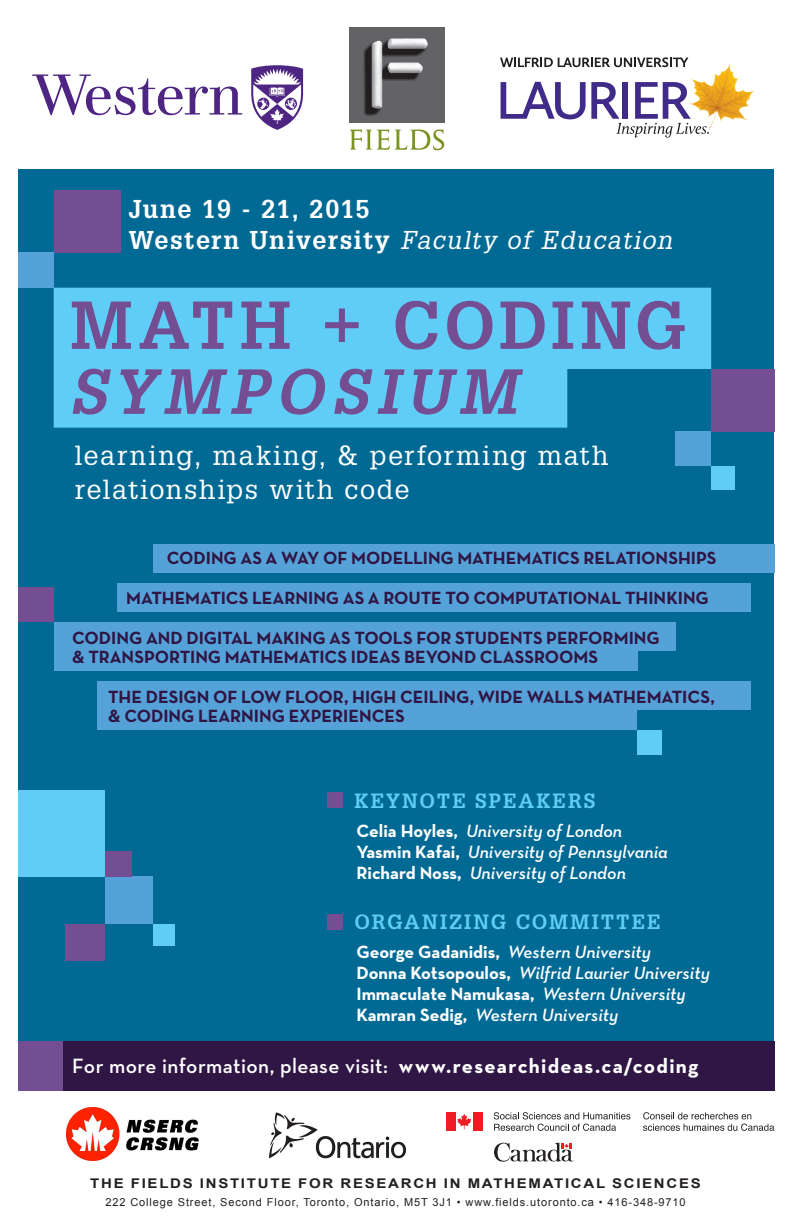
<style>
.page{position:relative;width:792px;height:1224px;background:#fff}
.page>*{position:absolute;margin:0;border:0;box-sizing:border-box;transform-origin:0 0}
.t1{font:700 66px "Glypha LT Std";letter-spacing:.055em;color:#744e93}
.t2{font:italic 700 62.1px "Glypha LT Std";letter-spacing:.125em;color:#744e93}
.t3{font:27px "Glypha LT Std";letter-spacing:.065em;color:#fff}
.t4{font:italic 25.2px "Glypha LT Std";letter-spacing:.055em;color:#fff}
.t5{font:700 25.2px "Glypha LT Std";letter-spacing:.05em;color:#fff}
.t6{font:600 21px "Neutra Text";letter-spacing:.015em;color:#fff}
.t7{font:700 20.2px "Glypha LT Std";letter-spacing:.1em;color:#5fcdf5}
.t8{font:italic 600 18.1px "Neutra Text";color:#fff}
.t9{font:700 18.1px "Neutra Text";color:#fff}
.t10{font:700 18px "Neutra Text";letter-spacing:-.005em;color:#2f1644}
.t11{font:700 13.4px "Arial";letter-spacing:.115em;color:#231f20;scale:1.12 1}
.t12{font:11px "Arial";letter-spacing:.08em;color:#231f20}
.s1{font-weight:700;font-style:normal}
.s2{font-weight:600;font-style:italic}
.s3{font-weight:700;font-size:20.9px}
</style>
<div class="page">
<div style="left:18px;top:169px;width:756px;height:915px;background:#006a95"></div>
<div style="left:637px;top:730px;width:25px;height:25px;background:#5fcdf5"></div>
<div style="left:97px;top:702px;width:540px;height:28px;background:#55a2d9"></div>
<div style="left:97px;top:681px;width:653px;height:29px;background:#55a2d9"></div>
<div style="left:54px;top:642px;width:583px;height:29px;background:#55a2d9"></div>
<div style="left:54px;top:622px;width:622px;height:29px;background:#55a2d9"></div>
<div style="left:117px;top:583px;width:633px;height:29px;background:#55a2d9"></div>
<div style="left:153px;top:544px;width:621px;height:29px;background:#55a2d9"></div>
<svg style="left:54px;top:288px;width:657px;height:140px;background:#56c3eb"></svg>
<div style="left:62px;top:1041px;width:712px;height:49px;background:#2f1644"></div>
<img style="left:269px;top:1112px;width:138px;height:47px">
<img style="left:67px;top:1107px;width:132px;height:54px">
<svg style="left:350px;top:129px;width:94px;height:21px"></svg>
<img style="left:350px;top:28px;width:94px;height:94px">
<div style="left:18px;top:1041px;width:46px;height:49px;background:#744e93"></div>
<svg style="left:32px;top:75px;width:210px;height:40px"></svg>
<svg style="left:251px;top:65px;width:52px;height:65px"></svg>
<img style="left:691px;top:63px;width:39px;height:25px">
<svg style="left:501px;top:82px;width:208px;height:56px"></svg>
<svg style="left:500px;top:57px;width:188px;height:10px"></svg>
<div style="left:328px;top:792px;width:15px;height:15px;background:#744e93"></div>
<div style="left:18px;top:790px;width:87px;height:87px;background:#5fcdf5"></div>
<div style="left:711px;top:369px;width:63px;height:62px;background:#744e93"></div>
<div style="left:676px;top:431px;width:35px;height:35px;background:#55a2d9"></div>
<div style="left:105px;top:877px;width:48px;height:47px;background:#55a2d9"></div>
<div style="left:105px;top:851px;width:26px;height:26px;background:#744e93"></div>
<div style="left:66px;top:924px;width:39px;height:37px;background:#744e93"></div>
<div style="left:54px;top:190px;width:67px;height:62px;background:#744e93"></div>
<div style="left:711px;top:466px;width:24px;height:24px;background:#5fcdf5"></div>
<div style="left:18px;top:252px;width:36px;height:36px;background:#55a2d9"></div>
<div style="left:153px;top:924px;width:21px;height:21px;background:#5fcdf5"></div>
<div style="left:328px;top:914px;width:15px;height:15px;background:#744e93"></div>
<div style="left:18px;top:587px;width:36px;height:35px;background:#744e93"></div>
<svg style="left:457px;top:1114px;width:14px;height:15px"></svg>
<div style="left:474px;top:1112px;width:9px;height:19px;background:#ee1d23"></div>
<div style="left:446px;top:1112px;width:9px;height:19px;background:#ee1d23"></div>
<svg style="left:494px;top:1112px;width:136px;height:19px"></svg>
<svg style="left:643px;top:1112px;width:131px;height:19px"></svg>
<svg style="left:494px;top:1142px;width:80px;height:20px"></svg>
<p class="t5" style="left:128px;top:193px;width:243px">June 19 - 21, 2015</p>
<p class="t4" style="left:128px;top:225px;width:545px"><span class="s1">Western University</span> Faculty of Education</p>
<p class="t1" style="left:70px;top:284px;width:617px">MATH + CODING</p>
<p class="t2" style="left:70px;top:353px;width:448px">SYMPOSIUM</p>
<p class="t3" style="left:75px;top:439px;width:535px">learning, making, &amp; performing math</p>
<p class="t3" style="left:75px;top:473px;width:336px">relationships with code</p>
<p class="t10" style="left:167px;top:547px;width:551px">CODING AS A WAY OF MODELLING MATHEMATICS RELATIONSHIPS</p>
<p class="t10" style="left:126px;top:587px;width:584px">MATHEMATICS LEARNING AS A ROUTE TO COMPUTATIONAL THINKING</p>
<p class="t10" style="left:72px;top:627px;width:589px">CODING AND DIGITAL MAKING AS TOOLS FOR STUDENTS PERFORMING</p>
<p class="t10" style="left:72px;top:646px;width:528px">&amp; TRANSPORTING MATHEMATICS IDEAS BEYOND CLASSROOMS</p>
<p class="t10" style="left:108px;top:686px;width:608px">THE DESIGN OF LOW FLOOR, HIGH CEILING, WIDE WALLS MATHEMATICS,</p>
<p class="t10" style="left:108px;top:705px;width:298px">&amp; CODING LEARNING EXPERIENCES</p>
<p class="t7" style="left:355px;top:788px;width:242px">KEYNOTE SPEAKERS</p>
<p class="t8" style="left:356px;top:819px;width:267px"><span class="s1">Celia Hoyles,</span> University of London</p>
<p class="t8" style="left:356px;top:840px;width:313px"><span class="s1">Yasmin Kafai,</span> University of Pennsylvania</p>
<p class="t8" style="left:356px;top:861px;width:271px"><span class="s1">Richard Noss,</span> University of London</p>
<p class="t7" style="left:355px;top:910px;width:308px">ORGANIZING COMMITTEE</p>
<p class="t8" style="left:356px;top:941px;width:296px"><span class="s1">George Gadanidis,</span> Western University</p>
<p class="t8" style="left:356px;top:962px;width:355px"><span class="s1">Donna Kotsopoulos,</span> Wilfrid Laurier University</p>
<p class="t9" style="left:356px;top:983px;width:331px">Immaculate Namukasa, <span class="s2">Western University</span></p>
<p class="t8" style="left:356px;top:1004px;width:263px"><span class="s1">Kamran Sedig,</span> Western University</p>
<p class="t6" style="left:72px;top:1053px;width:628px">For more information, please visit: <span class="s3">www.researchideas.ca/coding</span></p>
<p class="t11" style="left:90px;top:1174px;width:547px">THE FIELDS INSTITUTE FOR RESEARCH IN MATHEMATICAL SCIENCES</p>
<p class="t12" style="left:105px;top:1195px;width:582px">222 College Street, Second Floor, Toronto, Ontario, M5T 3J1 • www.fields.utoronto.ca • 416-348-9710</p>
</div>
